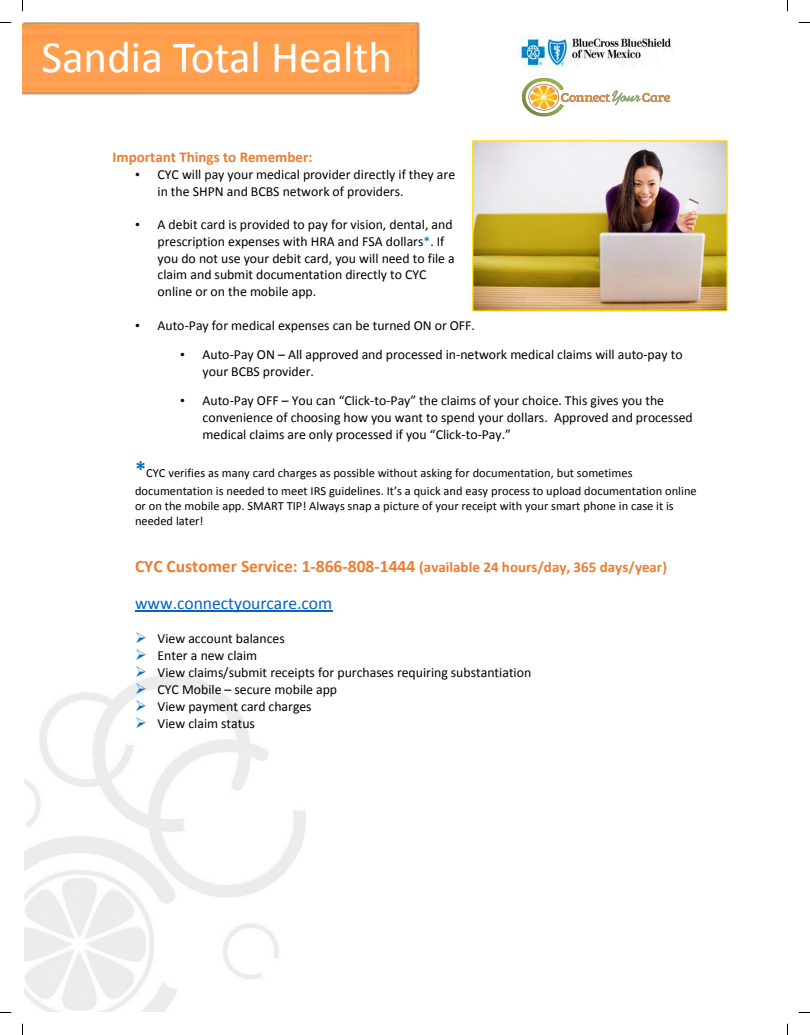
<style>
.page{position:relative;width:810px;height:1035px;background:#fff}
.page>*{position:absolute;margin:0;border:0;box-sizing:border-box;transform-origin:0 0}
.t1{font:45px "Calibri";color:#fff}
.t2{font:17.5px "Calibri";color:#0563c1}
.t3{font:700 15px "Calibri";color:#ed7d31}
.t4{font:13.75px/16.9px "Calibri";color:#000}
.t5{font:12.5px/17.9px "Calibri";color:#000}
.s1{font-family:"Times New Roman"}
.s2{color:#0070c0}
.s3{font-weight:700;font-size:22.5px;color:#0070c0}
.s4{font-size:17.5px}
</style>
<div class="page">
<img style="left:522px;top:85px;width:148px;height:32px">
<img style="left:522px;top:37px;width:151px;height:48px">
<img style="left:519px;top:38px;width:153px;height:29px">
<img style="left:22px;top:22px;width:398px;height:73px">
<img style="left:474px;top:142px;width:252px;height:168px">
<div style="left:472px;top:140px;width:256px;height:172px;border:1px solid #ffda00"></div>
<hr style="left:135px;top:611px;width:197px;height:1px;background:#0563c1">
<p class="t1" style="left:41px;top:39px;width:352px">Sandia Total Health</p>
<p class="t3" style="left:113px;top:151px;width:202px">Important Things to Remember:</p>
<p class="t4" style="left:135px;top:167px;width:322px"><span class="s1">•</span> CYC will pay your medical provider directly if they are</p>
<p class="t4" style="left:158px;top:184px;width:248px">in the SHPN and BCBS network of providers.</p>
<p class="t4" style="left:135px;top:217px;width:319px"><span class="s1">•</span> A debit card is provided to pay for vision, dental, and</p>
<p class="t4" style="left:158px;top:234px;width:288px">prescription expenses with HRA and FSA dollars<span class="s2">*</span>. If</p>
<p class="t4" style="left:158px;top:251px;width:299px">you do not use your debit card, you will need to file a</p>
<p class="t4" style="left:158px;top:268px;width:270px">claim and submit documentation directly to CYC</p>
<p class="t4" style="left:158px;top:284px;width:160px">online or on the mobile app.</p>
<p class="t4" style="left:135px;top:318px;width:341px"><span class="s1">•</span> Auto-Pay for medical expenses can be turned ON or OFF.</p>
<p class="t4" style="left:203px;top:347px;width:482px;text-indent:-22px"><span class="s1">•</span> Auto-Pay ON – All approved and processed in-network medical claims will auto-pay to your BCBS provider.</p>
<p class="t4" style="left:203px;top:393px;width:492px;text-indent:-22px"><span class="s1">•</span> Auto-Pay OFF – You can “Click-to-Pay” the claims of your choice. This gives you the convenience of choosing how you want to spend your dollars. Approved and processed medical claims are only processed if you “Click-to-Pay.”</p>
<p class="t5" style="left:135px;top:465px;width:563px"><span class="s3">*</span>CYC verifies as many card charges as possible without asking for documentation, but sometimes documentation is needed to meet IRS guidelines. It’s a quick and easy process to upload documentation online</p>
<p class="t5" style="left:135px;top:499px;width:540px;line-height:15.5px">or on the mobile app. SMART TIP! Always snap a picture of your receipt with your smart phone in case it is needed later!</p>
<p class="t3" style="left:135px;top:561px;width:534px"><span class="s4">CYC Customer Service: 1-866-808-1444</span> (available 24 hours/day, 365 days/year)</p>
<p class="t2" style="left:135px;top:596px;width:199px">www.connectyourcare.com</p>
<p class="t4" style="left:135px;top:631px;width:151px"><span class="s2">➢</span> View account balances</p>
<p class="t4" style="left:135px;top:648px;width:124px"><span class="s2">➢</span> Enter a new claim</p>
<p class="t4" style="left:135px;top:665px;width:398px"><span class="s2">➢</span> View claims/submit receipts for purchases requiring substantiation</p>
<p class="t4" style="left:135px;top:682px;width:204px"><span class="s2">➢</span> CYC Mobile – secure mobile app</p>
<p class="t4" style="left:135px;top:699px;width:178px"><span class="s2">➢</span> View payment card charges</p>
<p class="t4" style="left:135px;top:716px;width:121px"><span class="s2">➢</span> View claim status</p>
</div>
